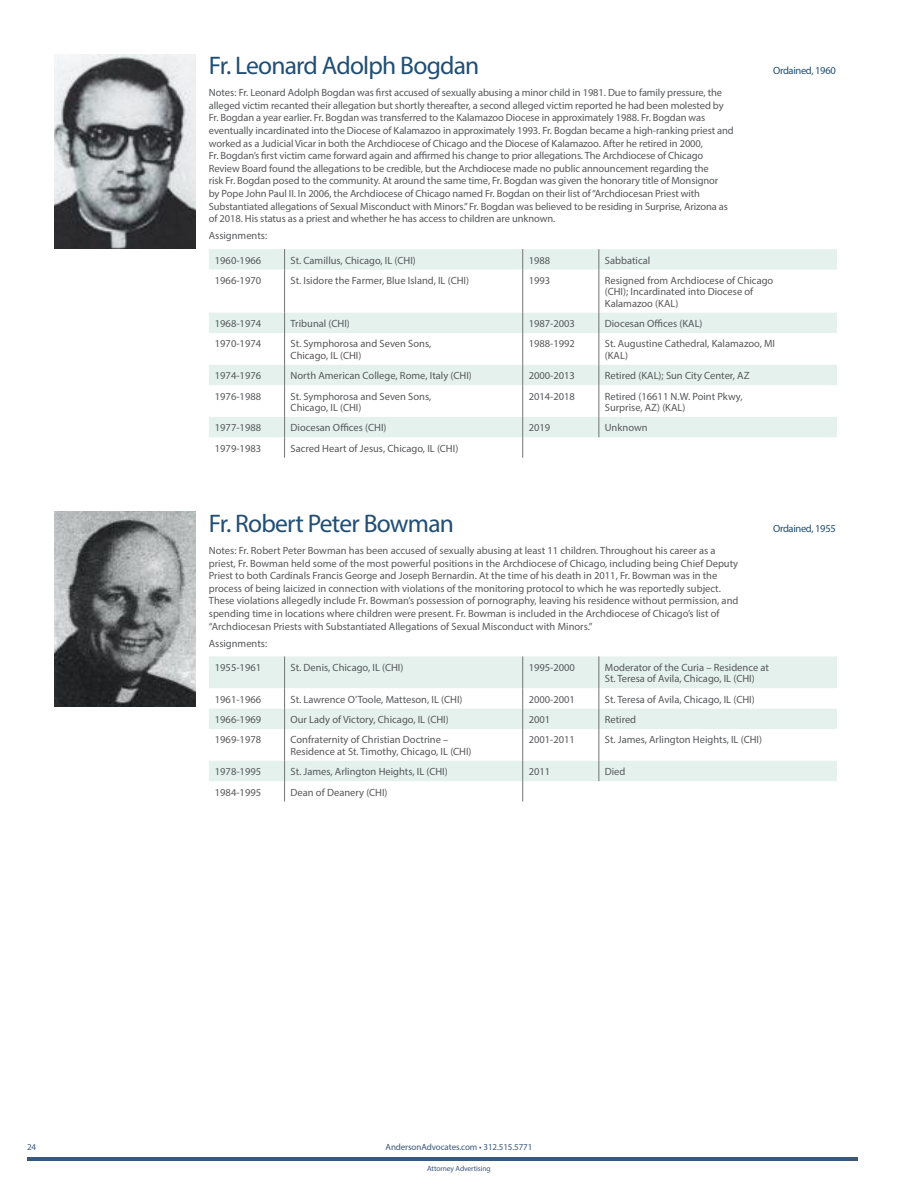
<style>
.page{position:relative;width:918px;height:1188px;background:#fff}
.page>*{position:absolute;margin:0;border:0;box-sizing:border-box;transform-origin:0 0}
.t1{font:25.5px "Myriad Pro";letter-spacing:-.03em;color:#204e75}
.t2{font:10.5px/12.6px "Myriad Pro";color:#57585a}
.t3{font:10.5px "Myriad Pro";letter-spacing:-.03em;color:#204e75}
.t4{font:9px "Myriad Pro";letter-spacing:-.01em;color:#3a577c}
.t5{font:7.5px "Myriad Pro";letter-spacing:-.01em;color:#3a577c}
</style>
<div class="page">
<hr style="left:27px;top:1158px;width:830px;height:3px;background:#3a577c">
<img style="left:54px;top:54px;width:142px;height:194px">
<img style="left:54px;top:512px;width:142px;height:194px">
<svg style="left:209px;top:249px;width:628px;height:188px"></svg>
<svg style="left:284px;top:249px;width:1px;height:21px"></svg>
<svg style="left:522px;top:249px;width:1px;height:21px"></svg>
<svg style="left:599px;top:249px;width:1px;height:21px"></svg>
<hr style="left:284px;top:270px;width:1px;height:43px;background:#737373">
<hr style="left:522px;top:270px;width:1px;height:43px;background:#737373">
<hr style="left:599px;top:270px;width:1px;height:43px;background:#737373">
<svg style="left:284px;top:313px;width:1px;height:20px"></svg>
<svg style="left:522px;top:313px;width:1px;height:20px"></svg>
<svg style="left:599px;top:313px;width:1px;height:20px"></svg>
<hr style="left:284px;top:333px;width:1px;height:32px;background:#737373">
<hr style="left:522px;top:333px;width:1px;height:32px;background:#737373">
<hr style="left:599px;top:333px;width:1px;height:32px;background:#737373">
<svg style="left:284px;top:365px;width:1px;height:20px"></svg>
<svg style="left:522px;top:365px;width:1px;height:20px"></svg>
<svg style="left:599px;top:365px;width:1px;height:20px"></svg>
<hr style="left:284px;top:385px;width:1px;height:32px;background:#737373">
<hr style="left:522px;top:385px;width:1px;height:32px;background:#737373">
<hr style="left:599px;top:385px;width:1px;height:32px;background:#737373">
<svg style="left:599px;top:417px;width:1px;height:20px"></svg>
<svg style="left:284px;top:417px;width:1px;height:41px"></svg>
<svg style="left:522px;top:417px;width:1px;height:41px"></svg>
<svg style="left:209px;top:656px;width:628px;height:125px;fill:#e4f1ed"></svg>
<hr style="left:284px;top:656px;width:1px;height:32px;background:#737373">
<hr style="left:522px;top:656px;width:1px;height:32px;background:#737373">
<hr style="left:599px;top:656px;width:1px;height:32px;background:#737373">
<svg style="left:284px;top:688px;width:1px;height:41px"></svg>
<svg style="left:522px;top:688px;width:1px;height:41px"></svg>
<svg style="left:599px;top:688px;width:1px;height:41px"></svg>
<hr style="left:284px;top:729px;width:1px;height:32px;background:#737373">
<hr style="left:522px;top:729px;width:1px;height:32px;background:#737373">
<hr style="left:599px;top:729px;width:1px;height:32px;background:#737373">
<svg style="left:599px;top:761px;width:1px;height:20px"></svg>
<svg style="left:284px;top:761px;width:1px;height:41px"></svg>
<svg style="left:522px;top:761px;width:1px;height:41px"></svg>
<p class="t1" style="left:209px;top:50px;width:272px">Fr. Leonard Adolph Bogdan</p>
<p class="t3" style="left:773px;top:64px;width:64px">Ordained, 1960</p>
<p class="t2" style="left:209px;top:86px;width:527px">Notes: Fr. Leonard Adolph Bogdan was first accused of sexually abusing a minor child in 1981. Due to family pressure, the alleged victim recanted their allegation but shortly thereafter, a second alleged victim reported he had been molested by Fr. Bogdan a year earlier. Fr. Bogdan was transferred to the Kalamazoo Diocese in approximately 1988. Fr. Bogdan was eventually incardinated into the Diocese of Kalamazoo in approximately 1993. Fr. Bogdan became a high-ranking priest and worked as a Judicial Vicar in both the Archdiocese of Chicago and the Diocese of Kalamazoo. After he retired in 2000,<br>Fr. Bogdan’s first victim came forward again and affirmed his change to prior allegations. The Archdiocese of Chicago Review Board found the allegations to be credible, but the Archdiocese made no public announcement regarding the<br>risk Fr. Bogdan posed to the community. At around the same time, Fr. Bogdan was given the honorary title of Monsignor<br>by Pope John Paul II. In 2006, the Archdiocese of Chicago named Fr. Bogdan on their list of “Archdiocesan Priest with Substantiated allegations of Sexual Misconduct with Minors.” Fr. Bogdan was believed to be residing in Surprise, Arizona as of 2018. His status as a priest and whether he has access to children are unknown.</p>
<p class="t2" style="left:209px;top:229px;width:60px">Assignments:</p>
<p class="t2" style="left:215px;top:254px;width:48px">1960-1966</p>
<p class="t2" style="left:291px;top:254px;width:127px">St. Camillus, Chicago, IL (CHI)</p>
<p class="t2" style="left:529px;top:254px;width:23px">1988</p>
<p class="t2" style="left:605px;top:254px;width:47px">Sabbatical</p>
<p class="t2" style="left:215px;top:274px;width:48px">1966-1970</p>
<p class="t2" style="left:291px;top:274px;width:180px">St. Isidore the Farmer, Blue Island, IL (CHI)</p>
<p class="t2" style="left:529px;top:274px;width:23px">1993</p>
<p class="t2" style="left:605px;top:275px;width:170px;line-height:11.4px">Resigned from Archdiocese of Chicago (CHI); Incardinated into Diocese of<br>Kalamazoo (KAL)</p>
<p class="t2" style="left:215px;top:317px;width:48px">1968-1974</p>
<p class="t2" style="left:291px;top:317px;width:61px">Tribunal (CHI)</p>
<p class="t2" style="left:529px;top:317px;width:48px">1987-2003</p>
<p class="t2" style="left:605px;top:317px;width:99px">Diocesan Offices (KAL)</p>
<p class="t2" style="left:215px;top:337px;width:48px">1970-1974</p>
<p class="t2" style="left:291px;top:338px;width:142px;line-height:11.4px">St. Symphorosa and Seven Sons,<br>Chicago, IL (CHI)</p>
<p class="t2" style="left:529px;top:337px;width:48px">1988-1992</p>
<p class="t2" style="left:605px;top:338px;width:172px;line-height:11.4px">St. Augustine Cathedral, Kalamazoo, MI (KAL)</p>
<p class="t2" style="left:215px;top:369px;width:48px">1974-1976</p>
<p class="t2" style="left:291px;top:369px;width:183px">North American College, Rome, Italy (CHI)</p>
<p class="t2" style="left:529px;top:369px;width:48px">2000-2013</p>
<p class="t2" style="left:605px;top:369px;width:146px">Retired (KAL); Sun City Center, AZ</p>
<p class="t2" style="left:215px;top:390px;width:48px">1976-1988</p>
<p class="t2" style="left:291px;top:390px;width:142px;line-height:11.4px">St. Symphorosa and Seven Sons,<br>Chicago, IL (CHI)</p>
<p class="t2" style="left:529px;top:390px;width:48px">2014-2018</p>
<p class="t2" style="left:605px;top:390px;width:139px;line-height:11.4px">Retired (16611 N.W. Point Pkwy,<br>Surprise, AZ) (KAL)</p>
<p class="t2" style="left:215px;top:421px;width:48px">1977-1988</p>
<p class="t2" style="left:291px;top:421px;width:97px">Diocesan Offices (CHI)</p>
<p class="t2" style="left:529px;top:421px;width:23px">2019</p>
<p class="t2" style="left:605px;top:421px;width:44px">Unknown</p>
<p class="t2" style="left:215px;top:442px;width:48px">1979-1983</p>
<p class="t2" style="left:291px;top:442px;width:169px">Sacred Heart of Jesus, Chicago, IL (CHI)</p>
<p class="t1" style="left:209px;top:508px;width:247px">Fr. Robert Peter Bowman</p>
<p class="t3" style="left:773px;top:522px;width:64px">Ordained, 1955</p>
<p class="t2" style="left:209px;top:544px;width:531px">Notes: Fr. Robert Peter Bowman has been accused of sexually abusing at least 11 children. Throughout his career as a priest, Fr. Bowman held some of the most powerful positions in the Archdiocese of Chicago, including being Chief Deputy Priest to both Cardinals Francis George and Joseph Bernardin. At the time of his death in 2011, Fr. Bowman was in the process of being laicized in connection with violations of the monitoring protocol to which he was reportedly subject.<br>These violations allegedly include Fr. Bowman’s possession of pornography, leaving his residence without permission, and spending time in locations where children were present. Fr. Bowman is included in the Archdiocese of Chicago’s list of “Archdiocesan Priests with Substantiated Allegations of Sexual Misconduct with Minors.”</p>
<p class="t2" style="left:209px;top:637px;width:60px">Assignments:</p>
<p class="t2" style="left:215px;top:661px;width:48px">1955-1961</p>
<p class="t2" style="left:291px;top:661px;width:114px">St. Denis, Chicago, IL (CHI)</p>
<p class="t2" style="left:529px;top:661px;width:48px">1995-2000</p>
<p class="t2" style="left:605px;top:661px;width:166px;line-height:11.4px">Moderator of the Curia – Residence at<br>St. Teresa of Avila, Chicago, IL (CHI)</p>
<p class="t2" style="left:215px;top:693px;width:48px">1961-1966</p>
<p class="t2" style="left:291px;top:693px;width:173px">St. Lawrence O’Toole, Matteson, IL (CHI)</p>
<p class="t2" style="left:529px;top:693px;width:48px">2000-2001</p>
<p class="t2" style="left:605px;top:693px;width:151px">St. Teresa of Avila, Chicago, IL (CHI)</p>
<p class="t2" style="left:215px;top:713px;width:48px">1966-1969</p>
<p class="t2" style="left:291px;top:713px;width:160px">Our Lady of Victory, Chicago, IL (CHI)</p>
<p class="t2" style="left:529px;top:713px;width:23px">2001</p>
<p class="t2" style="left:605px;top:713px;width:33px">Retired</p>
<p class="t2" style="left:215px;top:733px;width:48px">1969-1978</p>
<p class="t2" style="left:291px;top:734px;width:183px;line-height:11.4px">Confraternity of Christian Doctrine –<br>Residence at St. Timothy, Chicago, IL (CHI)</p>
<p class="t2" style="left:529px;top:733px;width:48px">2001-2011</p>
<p class="t2" style="left:605px;top:733px;width:159px">St. James, Arlington Heights, IL (CHI)</p>
<p class="t2" style="left:215px;top:765px;width:48px">1978-1995</p>
<p class="t2" style="left:291px;top:765px;width:159px">St. James, Arlington Heights, IL (CHI)</p>
<p class="t2" style="left:529px;top:765px;width:23px">2011</p>
<p class="t2" style="left:605px;top:765px;width:22px">Died</p>
<p class="t2" style="left:215px;top:786px;width:48px">1984-1995</p>
<p class="t2" style="left:291px;top:786px;width:99px">Dean of Deanery (CHI)</p>
<p class="t4" style="left:27px;top:1141px;width:11px">24</p>
<p class="t4" style="left:386px;top:1141px;width:148px">AndersonAdvocates.com • 312.515.5771</p>
<p class="t5" style="left:427px;top:1164px;width:65px">Attorney Advertising</p>
</div>
